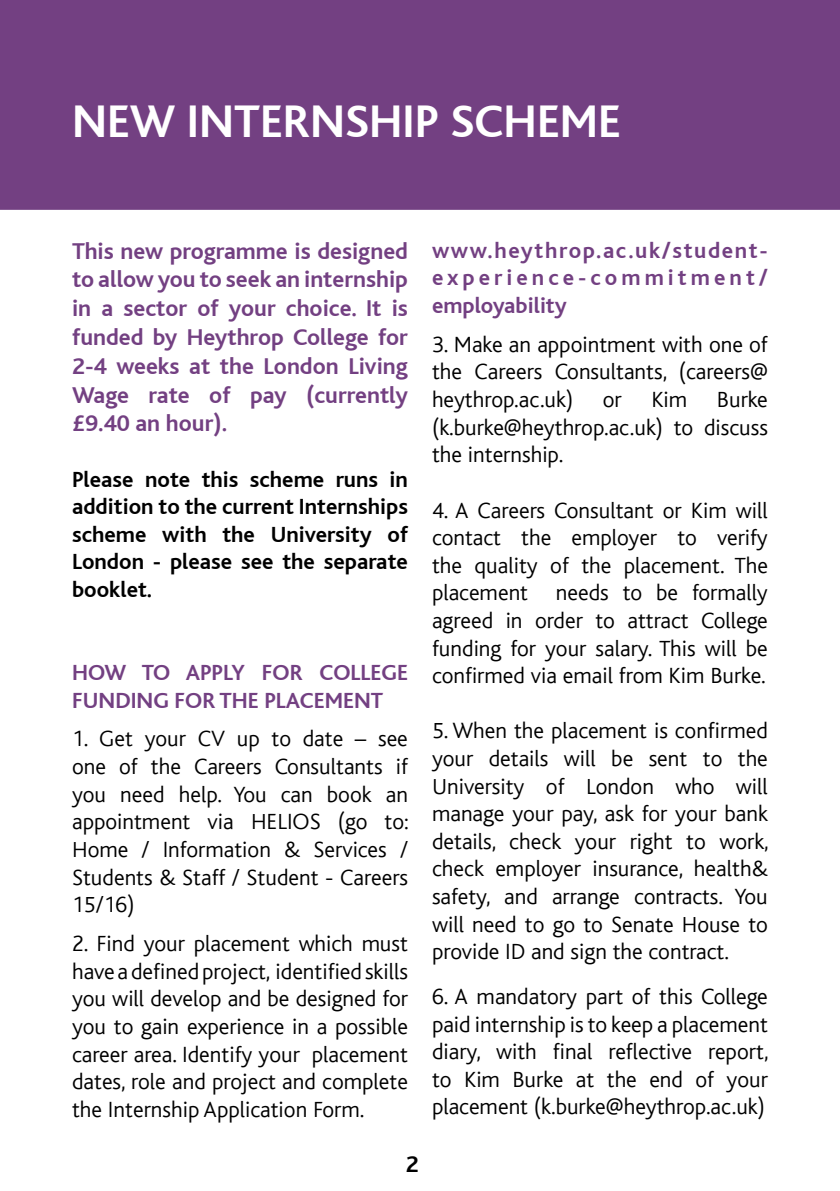
<style>
.page{position:relative;width:840px;height:1191px;background:#fff}
.page>*{position:absolute;margin:0;border:0;box-sizing:border-box;transform-origin:0 0}
.t1{font:700 48px "Bliss";color:#fff}
.t2{font:700 24px/28.8px "Bliss";color:#734082;text-align:justify}
.t3{font:700 24px "Bliss";color:#000}
.t4{font:300 23px/27.6px "Bliss";color:#000;text-align:justify}
.t5{font:700 23px/27.6px "Bliss";color:#000;text-align:justify}
.t6{font:700 23px/27.6px "Bliss";color:#734082}
</style>
<div class="page">
<div style="left:0;top:0;width:839px;height:210px;background:#734082"></div>
<h1 class="t1" style="left:72px;top:96px;width:550px">NEW INTERNSHIP SCHEME</h1>
<p class="t2" style="left:72px;top:237px;width:337px">This new programme is designed to allow you to seek an internship in a sector of your choice. It is funded by Heythrop College for 2-4 weeks at the London Living Wage rate of pay (currently £9.40 an hour).</p>
<p class="t5" style="left:72px;top:466px;width:337px">Please note this scheme runs in addition to the current Internships scheme with the University of London - please see the separate booklet.</p>
<p class="t6" style="left:72px;top:659px;width:337px">HOW TO APPLY FOR COLLEGE<br>FUNDING FOR THE PLACEMENT</p>
<p class="t4" style="left:72px;top:725px;width:338px">1. Get your CV up to date – see one of the Careers Consultants if you need help. You can book an appointment via HELIOS (go to:<br>Home / Information &amp; Services / Students &amp; Staff / Student - Careers 15/16)</p>
<p class="t4" style="left:72px;top:930px;width:337px">2. Find your placement which must have a defined project, identified skills you will develop and be designed for you to gain experience in a possible career area. Identify your placement dates, role and project and complete the Internship Application Form.</p>
<p class="t3" style="left:405px;top:1151px;width:15px">2</p>
<p class="t6" style="left:432px;top:237px;width:337px;text-align:justify">www.heythrop.ac.uk/student&shy;experience-commitment/ employability</p>
<p class="t4" style="left:432px;top:331px;width:337px">3. Make an appointment with one of the Careers Consultants, (careers@ heythrop.ac.uk)</p>
<p class="t4" style="left:432px;top:386px;width:337px;text-indent:285px">Burke (k.burke@heythrop.ac.uk) to discuss the internship.</p>
<p class="t4" style="left:432px;top:496px;width:337px">4. A Careers Consultant or Kim will contact the employer to verify the quality of the placement. The placement needs to be formally agreed in order to attract College funding for your salary. This will be confirmed via email from Kim Burke.</p>
<p class="t4" style="left:432px;top:717px;width:338px">5. When the placement is confirmed your details will be sent to the University of London who will manage your pay, ask for your bank details, check your right to work, check employer insurance, health&amp; safety, and arrange contracts. You will need to go to Senate House to provide ID and sign the contract.</p>
<p class="t4" style="left:432px;top:983px;width:338px">6. A mandatory part of this College paid internship is to keep a placement diary, with final reflective report, to Kim Burke at the end of your placement (k.burke@heythrop.ac.uk)</p>
<p class="t4" style="left:602px;top:386px;width:20px">or</p>
<p class="t4" style="left:651px;top:386px;width:37px">Kim</p>
</div>
